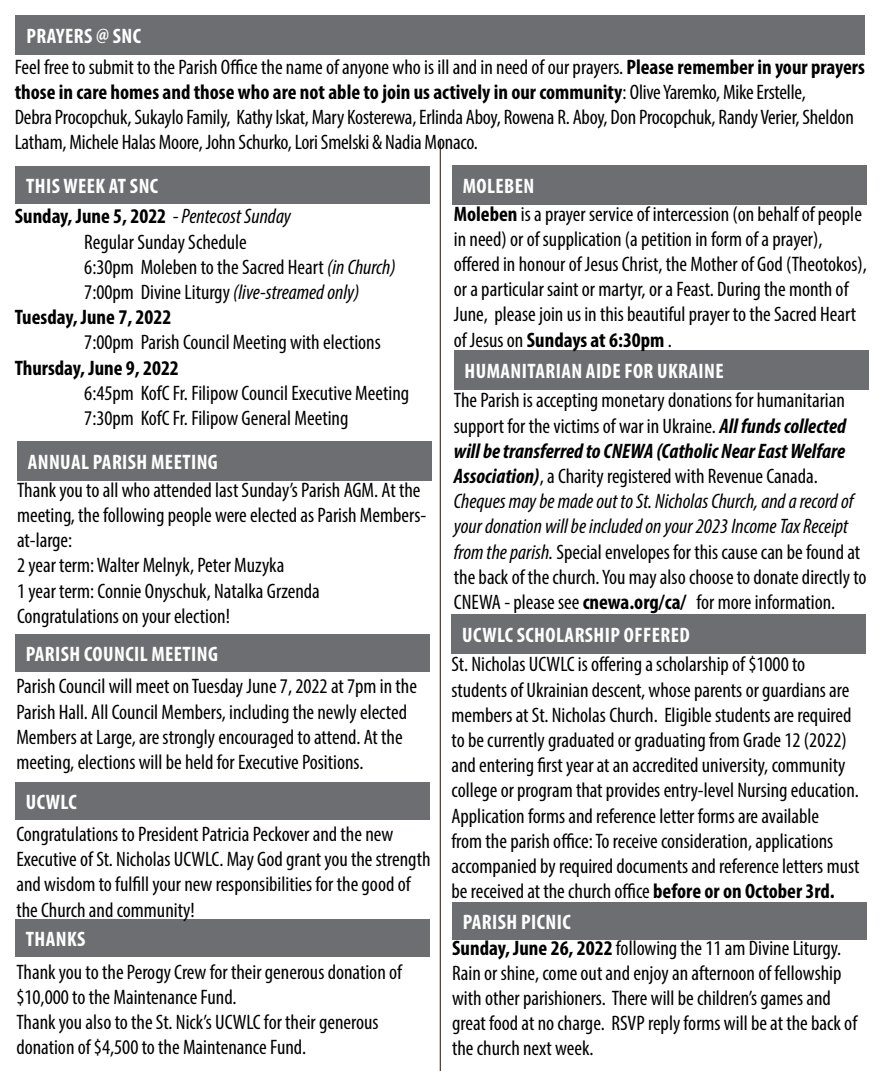
<style>
.page{position:relative;width:882px;height:1071px;background:#fff}
.page>*{position:absolute;margin:0;border:0;box-sizing:border-box;transform-origin:0 0}
.t1{font:condensed 21px/25.2px "Myriad Pro";color:#000}
.t2{font:700 condensed 21px "Myriad Pro";letter-spacing:.02em;color:#fff}
.t3{font:700 condensed 21px/30.8px "Myriad Pro";color:#000}
.s1{font-weight:700}
.s2{color:#fff}
.s3{font-weight:400;font-style:italic}
.s4{font-style:italic}
.s5{font-weight:700;color:#fff}
.s6{font-weight:700;font-style:italic}
</style>
<div class="page">
<div style="left:16px;top:16px;width:849px;height:39px;background:#6d6e71"></div>
<hr style="left:440px;top:140px;width:1px;height:931px;background:#240d0d">
<div style="left:15px;top:166px;width:415px;height:38px;background:#6d6e71"></div>
<div style="left:15px;top:635px;width:415px;height:37px;background:#6d6e71"></div>
<div style="left:15px;top:782px;width:415px;height:38px;background:#6d6e71"></div>
<div style="left:15px;top:920px;width:415px;height:37px;background:#6d6e71"></div>
<div style="left:454px;top:350px;width:415px;height:40px;background:#6d6e71"></div>
<div style="left:452px;top:166px;width:415px;height:39px;background:#6d6e71"></div>
<div style="left:17px;top:442px;width:415px;height:39px;background:#6d6e71"></div>
<div style="left:452px;top:615px;width:414px;height:39px;background:#6d6e71"></div>
<div style="left:452px;top:902px;width:415px;height:38px;background:#6d6e71"></div>
<p class="t2" style="left:26px;top:23px;width:116px">PRAYERS @ SNC</p>
<p class="t1" style="left:15px;top:54px;width:852px">Feel free to submit to the Parish Office the name of anyone who is ill and in need of our prayers. <span class="s1">Please remember in your prayers those in care homes and those who are not able to join us actively in our community</span>: Olive Yaremko, Mike Erstelle,<br>Debra Procopchuk, Sukaylo Family, Kathy Iskat, Mary Kosterewa, Erlinda Aboy, Rowena R. Aboy, Don Procopchuk, Randy Verier, Sheldon Latham, Michele Halas Moore, John Schurko, Lori Smelski &amp; Nadia Monaco.</p>
<p class="t3" style="left:15px;top:170px;width:278px;text-indent:12px"><span class="s2">THIS WEEK AT SNC<br></span>Sunday, June 5, 2022 <span class="s3">- Pentecost Sunday</span></p>
<p class="t1" style="left:84px;top:229px;width:164px">Regular Sunday Schedule</p>
<p class="t1" style="left:84px;top:254px;width:313px">6:30pm Moleben to the Sacred Heart <span class="s4">(in Church)</span></p>
<p class="t1" style="left:84px;top:279px;width:277px">7:00pm Divine Liturgy <span class="s4">(live-streamed only)</span></p>
<p class="t3" style="left:15px;top:301px;width:158px">Tuesday, June 7, 2022</p>
<p class="t1" style="left:84px;top:330px;width:298px">7:00pm Parish Council Meeting with elections</p>
<p class="t3" style="left:15px;top:352px;width:166px">Thursday, June 9, 2022</p>
<p class="t1" style="left:84px;top:380px;width:326px">6:45pm KofC Fr. Filipow Council Executive Meeting<br>7:30pm KofC Fr. Filipow General Meeting</p>
<p class="t2" style="left:28px;top:449px;width:192px">ANNUAL PARISH MEETING</p>
<p class="t1" style="left:17px;top:477px;width:411px">Thank you to all who attended last Sunday’s Parish AGM. At the meeting, the following people were elected as Parish Members&shy;at-large:<br>2 year term: Walter Melnyk, Peter Muzyka<br>1 year term: Connie Onyschuk, Natalka Grzenda Congratulations on your election!</p>
<p class="t2" style="left:26px;top:641px;width:194px">PARISH COUNCIL MEETING</p>
<p class="t1" style="left:16px;top:674px;width:402px">Parish Council will meet on Tuesday June 7, 2022 at 7pm in the Parish Hall. All Council Members, including the newly elected Members at Large, are strongly encouraged to attend. At the meeting, elections will be held for Executive Positions.</p>
<p class="t2" style="left:26px;top:789px;width:52px">UCWLC</p>
<p class="t1" style="left:16px;top:821px;width:416px">Congratulations to President Patricia Peckover and the new Executive of St. Nicholas UCWLC. May God grant you the strength and wisdom to fulfill your new responsibilities for the good of the Church and community!</p>
<p class="t2" style="left:26px;top:926px;width:61px">THANKS</p>
<p class="t1" style="left:16px;top:959px;width:387px">Thank you to the Perogy Crew for their generous donation of $10,000 to the Maintenance Fund.<br>Thank you also to the St. Nick’s UCWLC for their generous donation of $4,500 to the Maintenance Fund.</p>
<p class="t1" style="left:454px;top:172px;width:410px;line-height:27.3px;text-indent:9px"><span class="s5">MOLEBEN<br></span><span class="s1">Moleben</span> is a prayer service of intercession (on behalf of people</p>
<p class="t1" style="left:454px;top:226px;width:415px">in need) or of supplication (a petition in form of a prayer), offered in honour of Jesus Christ, the Mother of God (Theotokos), or a particular saint or martyr, or a Feast. During the month of June, please join us in this beautiful prayer to the Sacred Heart of Jesus on <span class="s1">Sundays at 6:30pm</span> .</p>
<p class="t2" style="left:465px;top:358px;width:261px">HUMANITARIAN AIDE FOR UKRAINE</p>
<p class="t1" style="left:454px;top:388px;width:414px">The Parish is accepting monetary donations for humanitarian support for the victims of war in Ukraine. <span class="s6">All funds collected will be transferred to CNEWA (Catholic Near East Welfare Association)</span>, a Charity registered with Revenue Canada.<br><span class="s4">Cheques may be made out to St. Nicholas Church, and a record of your donation will be included on your 2023 Income Tax Receipt from the parish.</span> Special envelopes for this cause can be found at the back of the church. You may also choose to donate directly to CNEWA - please see <span class="s1">cnewa.org/ca/</span> for more information.</p>
<p class="t2" style="left:462px;top:622px;width:229px">UCWLC SCHOLARSHIP OFFERED</p>
<p class="t1" style="left:451px;top:652px;width:409px">St. Nicholas UCWLC is offering a scholarship of $1000 to students of Ukrainian descent, whose parents or guardians are members at St. Nicholas Church. Eligible students are required to be currently graduated or graduating from Grade 12 (2022) and entering first year at an accredited university, community college or program that provides entry-level Nursing education.<br>Application forms and reference letter forms are available<br>from the parish office: To receive consideration, applications accompanied by required documents and reference letters must be received at the church office <span class="s1">before or on October 3rd.</span></p>
<p class="t1" style="left:452px;top:909px;width:407px;text-indent:11px"><span class="s5">PARISH PICNIC<br></span><span class="s1">Sunday, June 26, 2022</span> following the 11 am Divine Liturgy.<br>Rain or shine, come out and enjoy an afternoon of fellowship with other parishioners. There will be children’s games and great food at no charge. RSVP reply forms will be at the back of the church next week.</p>
</div>
